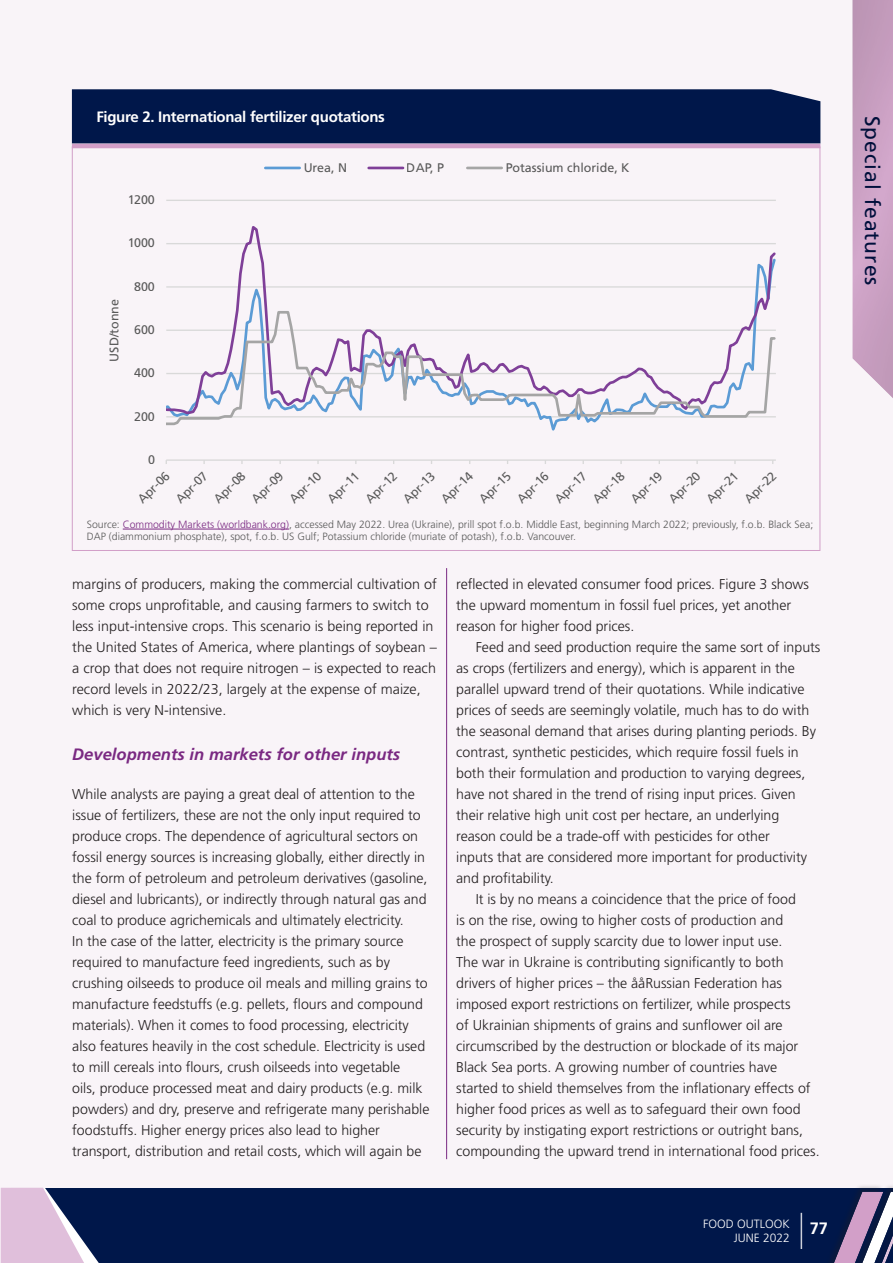
<style>
.page{position:relative;width:893px;height:1263px;background:#fff}
.page>*{position:absolute;margin:0;border:0;box-sizing:border-box;transform-origin:0 0}
.t1{font:21px "Frutiger LT Std";letter-spacing:.05em;color:#00174a}
.Heading3{font:italic 700 16.5px "Frutiger LT Std";color:#7a2982}
.t2{font:700 16.5px "Frutiger LT Std";color:#fff}
.t3{font:700 15px "Frutiger LT Std";letter-spacing:-.02em;color:#fff}
.NewPara{font:300 14.25px/21px "Frutiger LT Std";color:#231f20}
.t4{font:12.45px "Frutiger LT Std";color:#595959}
.t5{font:300 12px/14.4px "Frutiger LT Std";color:#fff;text-align:right}
.NewPara1{font:300 10.5px/12.6px "Frutiger LT Std";color:#595959}
.s1{color:#7a2982}
</style>
<div class="page">
<hr style="left:0;top:0;width:1px;height:1263px;background:#f9f4f8">
<div style="left:1px;top:0;width:892px;height:1263px;background:#f9f4f8"></div>
<div style="left:839px;top:0;width:54px;height:422px;background:#231f20;opacity:.5"></div>
<div style="left:1px;top:1188px;width:892px;height:75px;background:#00174a"></div>
<svg style="left:0;top:1188px;width:99px;height:75px"></svg>
<div style="left:813px;top:1182px;width:80px;height:81px;background:#231f20;opacity:.5"></div>
<div style="left:841px;top:1182px;width:52px;height:81px;background:#231f20;opacity:.5"></div>
<div style="left:866px;top:1184px;width:27px;height:79px;background:#231f20;opacity:.3"></div>
<svg style="left:825px;top:1192px;width:68px;height:71px"></svg>
<hr style="left:801px;top:1213px;width:1px;height:36px;background:#fff">
<hr style="left:446px;top:568px;width:1px;height:591px;background:#7a2982">
<hr style="left:166px;top:200px;width:610px;height:1px;background:#d9d9d9">
<hr style="left:166px;top:459px;width:610px;height:2px;background:#d9d9d9">
<svg style="left:166px;top:226px;width:610px;height:84px"></svg>
<svg style="left:166px;top:310px;width:610px;height:121px"></svg>
<hr style="left:265px;top:167px;width:35px;height:2px;background:#5b9bd5">
<hr style="left:369px;top:167px;width:34px;height:2px;background:#7f3f98">
<hr style="left:467px;top:167px;width:35px;height:2px;background:#a5a5a5">
<div style="left:72px;top:89px;width:748px;height:54px;background:#00174a"></div>
<hr style="left:72px;top:144px;width:748px;height:4px;background:#d29fc8">
<hr style="left:123px;top:529px;width:166px;height:1px;background:#7a2982">
<p class="t3" style="left:96px;top:108px;width:290px">Figure 2. International fertilizer quotations</p>
<p class="t4" style="left:127px;top:192px;width:29px">1200</p>
<p class="t4" style="left:127px;top:236px;width:29px">1000</p>
<p class="t4" style="left:107px;top:362px;width:64px;rotate:-90deg">USD/tonne</p>
<p class="t4" style="left:134px;top:279px;width:22px">800</p>
<p class="t4" style="left:134px;top:322px;width:22px">600</p>
<p class="t4" style="left:134px;top:366px;width:22px">400</p>
<p class="t4" style="left:303px;top:160px;width:45px">Urea, N</p>
<p class="t4" style="left:407px;top:160px;width:39px">DAP, P</p>
<p class="t4" style="left:505px;top:160px;width:126px">Potassium chloride, K</p>
<p class="t4" style="left:134px;top:409px;width:22px">200</p>
<p class="t4" style="left:148px;top:452px;width:8px">0</p>
<p class="t4" style="left:135px;top:496px;width:41px;rotate:-45deg">Apr-06</p>
<p class="t4" style="left:173px;top:496px;width:41px;rotate:-45deg">Apr-07</p>
<p class="t4" style="left:210px;top:496px;width:41px;rotate:-45deg">Apr-08</p>
<p class="t4" style="left:248px;top:496px;width:41px;rotate:-45deg">Apr-09</p>
<p class="t4" style="left:286px;top:496px;width:41px;rotate:-45deg">Apr-10</p>
<p class="t4" style="left:324px;top:496px;width:41px;rotate:-45deg">Apr-11</p>
<p class="t4" style="left:362px;top:496px;width:41px;rotate:-45deg">Apr-12</p>
<p class="t4" style="left:400px;top:496px;width:41px;rotate:-45deg">Apr-13</p>
<p class="t4" style="left:438px;top:496px;width:41px;rotate:-45deg">Apr-14</p>
<p class="t4" style="left:476px;top:496px;width:41px;rotate:-45deg">Apr-15</p>
<p class="t4" style="left:514px;top:496px;width:41px;rotate:-45deg">Apr-16</p>
<p class="t4" style="left:552px;top:496px;width:41px;rotate:-45deg">Apr-17</p>
<p class="t4" style="left:590px;top:496px;width:41px;rotate:-45deg">Apr-18</p>
<p class="t4" style="left:627px;top:496px;width:41px;rotate:-45deg">Apr-19</p>
<p class="t4" style="left:665px;top:496px;width:41px;rotate:-45deg">Apr-20</p>
<p class="t4" style="left:703px;top:496px;width:41px;rotate:-45deg">Apr-21</p>
<p class="t4" style="left:741px;top:496px;width:41px;rotate:-45deg">Apr-22</p>
<p class="NewPara1" style="left:87px;top:518px;width:728px">Source: <span class="s1">Commodity Markets (worldbank.org)</span>, accessed May 2022. Urea (Ukraine), prill spot f.o.b. Middle East, beginning March 2022; previously, f.o.b. Black Sea;<br>DAP (diammonium phosphate), spot, f.o.b. US Gulf; Potassium chloride (muriate of potash), f.o.b. Vancouver.</p>
<p class="NewPara" style="left:72px;top:574px;width:366px">margins of producers, making the commercial cultivation of some crops unprofitable, and causing farmers to switch to less input-intensive crops. This scenario is being reported in the United States of America, where plantings of soybean – a crop that does not require nitrogen – is expected to reach record levels in 2022/23, largely at the expense of maize, which is very N-intensive.</p>
<p class="Heading3" style="left:72px;top:745px;width:329px">Developments in markets for other inputs</p>
<p class="NewPara" style="left:72px;top:784px;width:359px">While analysts are paying a great deal of attention to the issue of fertilizers, these are not the only input required to produce crops. The dependence of agricultural sectors on fossil energy sources is increasing globally, either directly in the form of petroleum and petroleum derivatives (gasoline, diesel and lubricants), or indirectly through natural gas and coal to produce agrichemicals and ultimately electricity.<br>In the case of the latter, electricity is the primary source required to manufacture feed ingredients, such as by crushing oilseeds to produce oil meals and milling grains to manufacture feedstuffs (e.g. pellets, flours and compound materials). When it comes to food processing, electricity also features heavily in the cost schedule. Electricity is used to mill cereals into flours, crush oilseeds into vegetable<br>oils, produce processed meat and dairy products (e.g. milk powders) and dry, preserve and refrigerate many perishable foodstuffs. Higher energy prices also lead to higher transport, distribution and retail costs, which will again be</p>
<p class="NewPara" style="left:456px;top:574px;width:354px">reflected in elevated consumer food prices. Figure 3 shows the upward momentum in fossil fuel prices, yet another reason for higher food prices.</p>
<p class="NewPara" style="left:456px;top:637px;width:366px;text-indent:19px">Feed and seed production require the same sort of inputs as crops (fertilizers and energy), which is apparent in the parallel upward trend of their quotations. While indicative prices of seeds are seemingly volatile, much has to do with the seasonal demand that arises during planting periods. By contrast, synthetic pesticides, which require fossil fuels in both their formulation and production to varying degrees, have not shared in the trend of rising input prices. Given their relative high unit cost per hectare, an underlying reason could be a trade-off with pesticides for other<br>inputs that are considered more important for productivity and profitability.</p>
<p class="NewPara" style="left:456px;top:889px;width:365px;text-indent:19px">It is by no means a coincidence that the price of food<br>is on the rise, owing to higher costs of production and<br>the prospect of supply scarcity due to lower input use.<br>The war in Ukraine is contributing significantly to both drivers of higher prices – the ååRussian Federation has imposed export restrictions on fertilizer, while prospects<br>of Ukrainian shipments of grains and sunflower oil are circumscribed by the destruction or blockade of its major Black Sea ports. A growing number of countries have started to shield themselves from the inflationary effects of higher food prices as well as to safeguard their own food security by instigating export restrictions or outright bans, compounding the upward trend in international food prices.</p>
<p class="t5" style="left:703px;top:1217px;width:88px">FOOD OUTLOOK<br>JUNE 2022</p>
<p class="t2" style="left:810px;top:1219px;width:20px">77</p>
<h1 class="t1" style="left:885px;top:116px;width:171px;rotate:90deg">Special features</h1>
</div>
